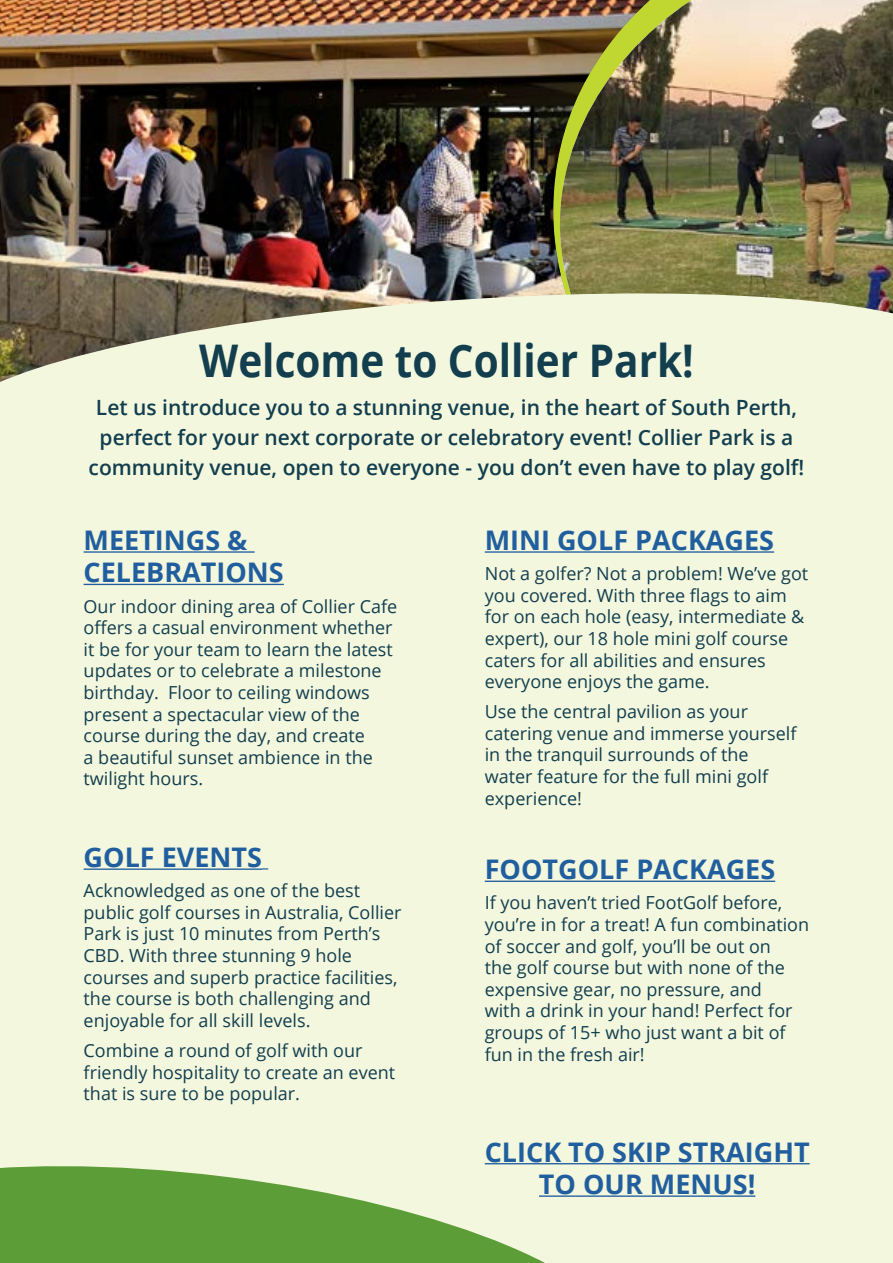
<style>
.page{position:relative;width:893px;height:1263px;background:#fff}
.page>*{position:absolute;margin:0;border:0;box-sizing:border-box;transform-origin:0 0}
.t1{font:700 45px "Open Sans";color:#123e4e;scale:.9 1}
.t2{font:700 27px/32.4px "Open Sans";color:#215e9e}
.t3{font:600 21px/30px "Open Sans";color:#123e4e;text-align:center}
.t4{font:18px/21.6px "Open Sans";color:#123e4e}
</style>
<div class="page">
<img style="left:856px;top:0;width:37px;height:280px">
<img style="left:650px;top:0;width:206px;height:280px">
<img style="left:0;top:0;width:650px;height:280px">
<div style="left:0;top:280px;width:893px;height:983px;background:#f3f7de"></div>
<hr style="left:84px;top:551px;width:171px;height:2px;background:#215e9e">
<hr style="left:84px;top:584px;width:200px;height:1px;background:#215e9e">
<hr style="left:84px;top:868px;width:178px;height:2px;background:#215e9e">
<hr style="left:485px;top:551px;width:289px;height:2px;background:#215e9e">
<hr style="left:485px;top:880px;width:290px;height:2px;background:#215e9e">
<hr style="left:485px;top:1163px;width:325px;height:1px;background:#215e9e">
<hr style="left:539px;top:1195px;width:216px;height:2px;background:#215e9e">
<svg style="left:0;top:1149px;width:627px;height:114px;background:#a2c685"></svg>
<h1 class="t1" style="left:199px;top:329px;width:551px">Welcome to Collier Park!</h1>
<p class="t3" style="left:89px;top:392px;width:717px">Let us introduce you to a stunning venue, in the heart of South Perth, perfect for your next corporate or celebratory event! Collier Park is a community venue, open to everyone - you don’t even have to play golf!</p>
<h2 class="t2" style="left:84px;top:523px;width:202px">MEETINGS &amp;<br>CELEBRATIONS</h2>
<p class="t4" style="left:84px;top:595px;width:315px">Our indoor dining area of Collier Cafe offers a casual environment whether it be for your team to learn the latest updates or to celebrate a milestone birthday. Floor to ceiling windows present a spectacular view of the course during the day, and create<br>a beautiful sunset ambience in the twilight hours.</p>
<h2 class="t2" style="left:84px;top:840px;width:180px">GOLF EVENTS</h2>
<p class="t4" style="left:84px;top:879px;width:319px">Acknowledged as one of the best public golf courses in Australia, Collier Park is just 10 minutes from Perth’s CBD. With three stunning 9 hole courses and superb practice facilities, the course is both challenging and enjoyable for all skill levels.</p>
<p class="t4" style="left:84px;top:1039px;width:313px">Combine a round of golf with our friendly hospitality to create an event that is sure to be popular.</p>
<h2 class="t2" style="left:485px;top:523px;width:291px">MINI GOLF PACKAGES</h2>
<p class="t4" style="left:485px;top:562px;width:325px">Not a golfer? Not a problem! We’ve got you covered. With three flags to aim for on each hole (easy, intermediate &amp; expert), our 18 hole mini golf course caters for all abilities and ensures everyone enjoys the game.</p>
<p class="t4" style="left:485px;top:700px;width:313px">Use the central pavilion as your catering venue and immerse yourself in the tranquil surrounds of the water feature for the full mini golf experience!</p>
<h2 class="t2" style="left:485px;top:852px;width:292px">FOOTGOLF PACKAGES</h2>
<p class="t4" style="left:485px;top:891px;width:326px">If you haven’t tried FootGolf before, you’re in for a treat! A fun combination of soccer and golf, you’ll be out on<br>the golf course but with none of the expensive gear, no pressure, and<br>with a drink in your hand! Perfect for groups of 15+ who just want a bit of fun in the fresh air!</p>
<h2 class="t2" style="left:485px;top:1135px;width:326px;text-align:center">CLICK TO SKIP STRAIGHT<br>TO OUR MENUS!</h2>
</div>
